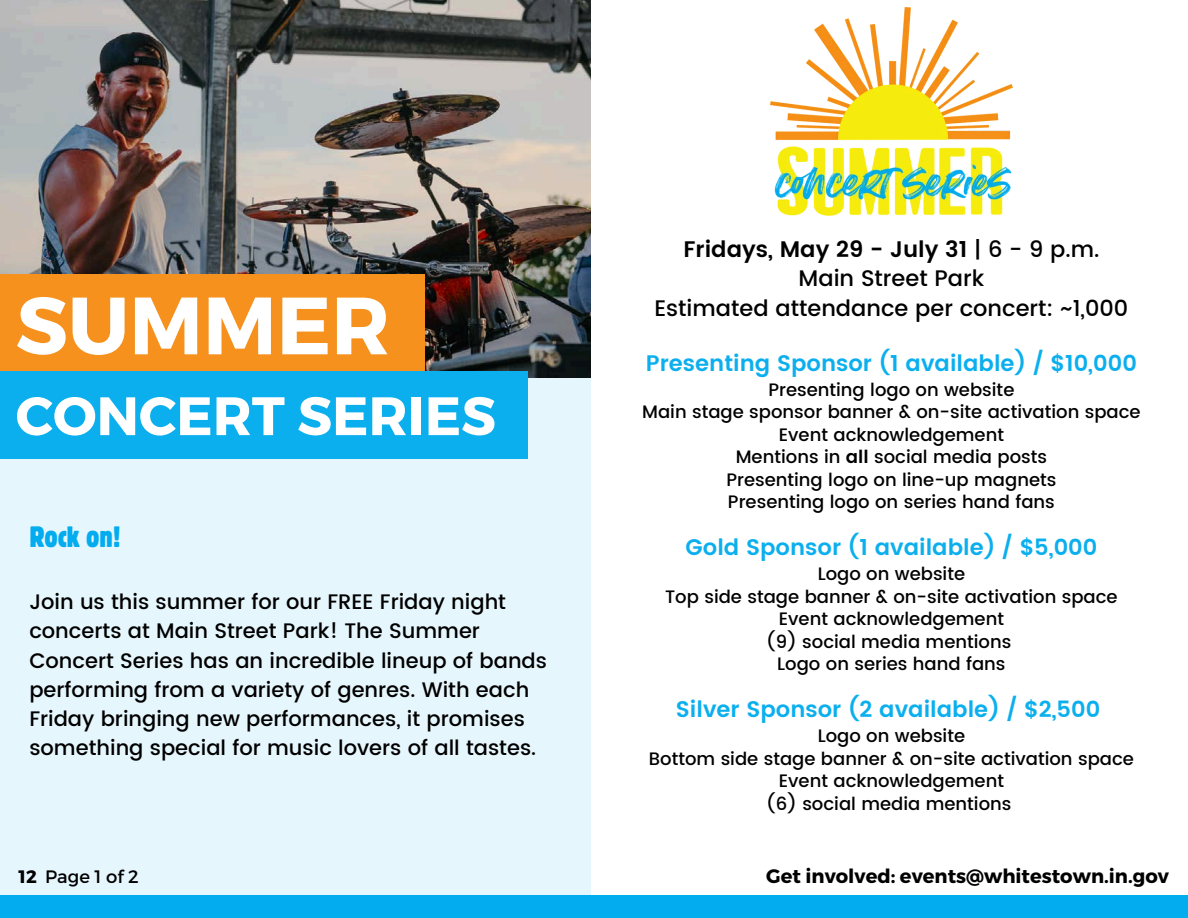
<style>
.page{position:relative;width:1188px;height:918px;background:#fff}
.page>*{position:absolute;margin:0;border:0;box-sizing:border-box;transform-origin:0 0}
.t1{font:700 81px "Montserrat";color:#fff}
.t2{font:700 54px "Montserrat";color:#fff}
.t3{font:condensed 29.1px "Block W1 G";color:#02acef}
.t4{font:600 22.5px "Poppins";color:#0bafee}
.t5{font:500 22.5px/29.2px "Poppins";color:#000;text-align:center}
.t6{font:500 21px/29.2px "Poppins";color:#000}
.t7{font:700 19.5px "Montserrat";color:#000}
.t8{font:500 18px/22.5px "Poppins";color:#000;text-align:center}
.t9{font:18px "Montserrat";color:#000}
.s1{font-weight:600}
.s2{font-weight:700}
</style>
<div class="page">
<div style="left:0;top:0;width:591px;height:918px;background:#e6f6fd"></div>
<img style="left:0;top:0;width:590px;height:377px">
<div style="left:0;top:895px;width:1188px;height:23px;background:#02acef"></div>
<div style="left:0;top:274px;width:425px;height:109px;background:#f6911d"></div>
<div style="left:0;top:371px;width:528px;height:87px;background:#0bafee"></div>
<img style="left:770px;top:7px;width:242px;height:209px">
<h1 class="t1" style="left:16px;top:273px;width:376px">SUMMER</h1>
<h2 class="t2" style="left:16px;top:381px;width:482px">CONCERT SERIES</h2>
<h3 class="t3" style="left:29px;top:518px;width:93px">Rock on!</h3>
<h4 class="t6" style="left:29px;top:587px;width:519px">Join us this summer for our FREE Friday night concerts at Main Street Park! The Summer Concert Series has an incredible lineup of bands performing from a variety of genres. With each Friday bringing new performances, it promises something special for music lovers of all tastes.</h4>
<h4 class="t5" style="left:654px;top:235px;width:475px"><span class="s1">Fridays, May 29 - July 31</span> | 6 - 9 p.m.<br>Main Street Park<br>Estimated attendance per concert: ~1,000</h4>
<h5 class="t4" style="left:646px;top:350px;width:492px">Presenting Sponsor (1 available) / $10,000</h5>
<h5 class="t8" style="left:642px;top:378px;width:500px">Presenting logo on website<br>Main stage sponsor banner &amp; on-site activation space Event acknowledgement<br>Mentions in <span class="s1">all</span> social media posts<br>Presenting logo on line-up magnets<br>Presenting logo on series hand fans</h5>
<h5 class="t4" style="left:686px;top:534px;width:413px">Gold Sponsor (1 available) / $5,000</h5>
<h5 class="t8" style="left:665px;top:563px;width:454px">Logo on website<br>Top side stage banner &amp; on-site activation space<br>Event acknowledgement<br>(9) social media mentions<br>Logo on series hand fans</h5>
<h5 class="t4" style="left:676px;top:696px;width:426px">Silver Sponsor (2 available) / $2,500</h5>
<h5 class="t8" style="left:649px;top:725px;width:487px">Logo on website<br>Bottom side stage banner &amp; on-site activation space<br>Event acknowledgement<br>(6) social media mentions</h5>
<p class="t9" style="left:19px;top:865px;width:122px"><span class="s2">12</span> Page 1 of 2</p>
<h5 class="t7" style="left:766px;top:863px;width:404px">Get involved: events@whitestown.in.gov</h5>
</div>
